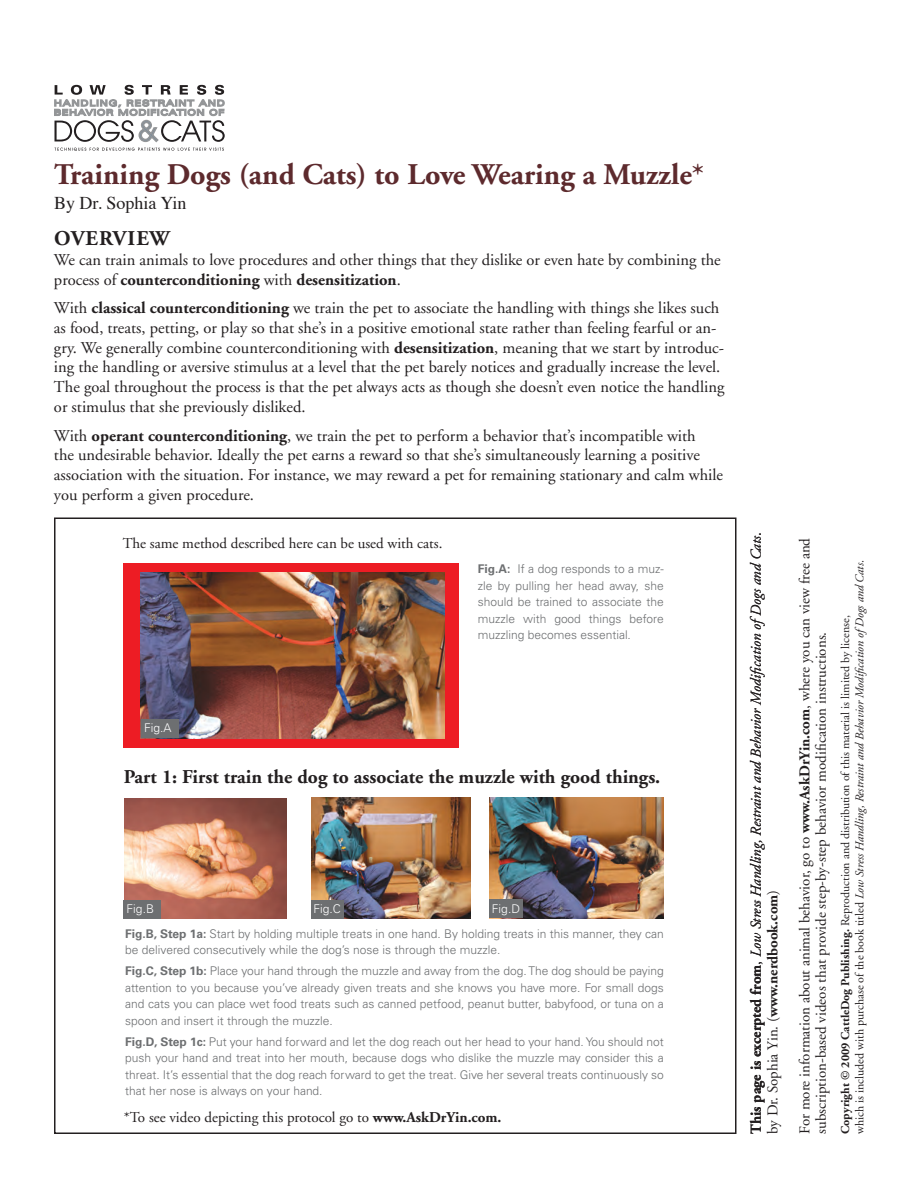
<style>
.page{position:relative;width:918px;height:1188px;background:#fff}
.page>*{position:absolute;margin:0;border:0;box-sizing:border-box;transform-origin:0 0}
.SH_SECT5{font:700 30px "Adobe Garamond";color:#5d2a2d}
.t1{font:700 21px "Adobe Garamond";letter-spacing:.05em;color:#231f20}
.SS_R1indent{font:700 19.5px "Adobe Garamond";color:#231f20}
.t2{font:18px "Times";color:#231f20}
.t3{font:16.5px/19.8px "Adobe Garamond";color:#231f20}
.SS_R1indent-2{font:15px/16.5px "Adobe Garamond";color:#231f20}
.t4{font:italic 15px/16.5px "Adobe Garamond";color:#231f20}
.BT_R1First{font:15px "Adobe Garamond";color:#231f20}
.CaptionR1{font:300 12px/16.5px "Univers";color:#6d6f71;text-align:justify}
.BT_R1noindent{font:12px/14.4px "Adobe Garamond";color:#231f20}
.CaptionR1-2{font:300 12px "Univers";color:#fff}
.s1{font-weight:700}
.s2{font-weight:700;font-style:normal}
.s3{font-style:normal}
.s4{font-style:italic}
</style>
<div class="page">
<svg style="left:54px;top:85px;width:171px;height:66px"></svg>
<img style="left:311px;top:797px;width:160px;height:122px">
<img style="left:124px;top:799px;width:163px;height:120px">
<img style="left:489px;top:797px;width:175px;height:121px">
<div style="left:311px;top:900px;width:33px;height:19px;background:#6d6f71"></div>
<div style="left:124px;top:900px;width:37px;height:19px;background:#6d6f71"></div>
<div style="left:489px;top:899px;width:34px;height:19px;background:#6d6f71"></div>
<div style="left:123px;top:563px;width:336px;height:185px;background:#ed1c24"></div>
<img style="left:141px;top:572px;width:303px;height:166px">
<div style="left:141px;top:719px;width:38px;height:19px;background:#6d6f71"></div>
<p class="SH_SECT5" style="left:54px;top:158px;width:652px">Training Dogs (and Cats) to Love Wearing a Muzzle*</p>
<p class="t2" style="left:54px;top:186px;width:134px">By Dr. Sophia Yin</p>
<p class="t1" style="left:54px;top:227px;width:117px">OVERVIEW</p>
<p class="t3" style="left:54px;top:250px;width:668px">We can train animals to love procedures and other things that they dislike or even hate by combining the process of <span class="s1">counterconditioning</span> with <span class="s1">desensitization</span>.</p>
<p class="t3" style="left:54px;top:298px;width:672px">With <span class="s1">classical counterconditioning</span> we train the pet to associate the handling with things she likes such as food, treats, petting, or play so that she’s in a positive emotional state rather than feeling fearful or an&shy;gry. We generally combine counterconditioning with <span class="s1">desensitization</span>, meaning that we start by introduc&shy;ing the handling or aversive stimulus at a level that the pet barely notices and gradually increase the level.<br>The goal throughout the process is that the pet always acts as though she doesn’t even notice the handling or stimulus that she previously disliked.</p>
<p class="t3" style="left:54px;top:426px;width:671px">With <span class="s1">operant counterconditioning</span>, we train the pet to perform a behavior that’s incompatible with<br>the undesirable behavior. Ideally the pet earns a reward so that she’s simultaneously learning a positive association with the situation. For instance, we may reward a pet for remaining stationary and calm while you perform a given procedure.</p>
<p class="BT_R1First" style="left:123px;top:535px;width:321px">The same method described here can be used with cats.</p>
<p class="CaptionR1-2" style="left:144px;top:721px;width:29px">Fig.A</p>
<p class="CaptionR1" style="left:478px;top:561px;width:187px"><span class="s1">Fig.A:</span> If a dog responds to a muz&shy;zle by pulling her head away, she should be trained to associate the muzzle with good things before muzzling becomes essential.</p>
<p class="SS_R1indent" style="left:124px;top:766px;width:538px">Part 1: First train the dog to associate the muzzle with good things.</p>
<p class="CaptionR1-2" style="left:127px;top:902px;width:29px">Fig.B</p>
<p class="CaptionR1-2" style="left:313px;top:902px;width:29px">Fig.C</p>
<p class="CaptionR1-2" style="left:492px;top:901px;width:30px">Fig.D</p>
<p class="CaptionR1" style="left:125px;top:925px;width:540px"><span class="s1">Fig.B, Step 1a:</span> Start by holding multiple treats in one hand. By holding treats in this manner, they can be delivered consecutively while the dog’s nose is through the muzzle.</p>
<p class="CaptionR1" style="left:125px;top:963px;width:540px"><span class="s1">Fig.C, Step 1b:</span> Place your hand through the muzzle and away from the dog. The dog should be paying attention to you because you’ve already given treats and she knows you have more. For small dogs and cats you can place wet food treats such as canned petfood, peanut butter, babyfood, or tuna on a spoon and insert it through the muzzle.</p>
<p class="CaptionR1" style="left:125px;top:1033px;width:540px"><span class="s1">Fig.D, Step 1c:</span> Put your hand forward and let the dog reach out her head to your hand. You should not push your hand and treat into her mouth, because dogs who dislike the muzzle may consider this a threat. It’s essential that the dog reach forward to get the treat. Give her several treats continuously so that her nose is always on your hand.</p>
<p class="SS_R1indent-2" style="left:124px;top:1109px;width:379px">*To see video depicting this protocol go to <span class="s1">www.AskDrYin.com.</span></p>
<p class="t4" style="left:748px;top:1134px;width:603px;rotate:-90deg"><span class="s2">This page is excerpted from</span><span class="s3">,</span> Low Stress Handling, Restraint and Behavior Modification ofDogs and Cats<span class="s3">. by Dr. Sophia Yin. (</span><span class="s2">www.nerdbook.com</span><span class="s3">)</span></p>
<p class="SS_R1indent-2" style="left:797px;top:1134px;width:598px;rotate:-90deg">For more information about animal behavior, go to <span class="s1">www.AskDrYin.com</span>, where you can view free and subscription-based videos that provide step-by-step behavior modification instructions.</p>
<p class="BT_R1noindent" style="left:838px;top:1134px;width:576px;rotate:-90deg"><span class="s1">Copyright © 2009 CattleDog Publishing.</span> Reproduction and distribution of this material is limited by license,<br>which is included with purchase of the book titled <span class="s4">Low Stress Handling, Restraint and Behavior Modification ofDogs and Cats</span>.</p>
</div>
